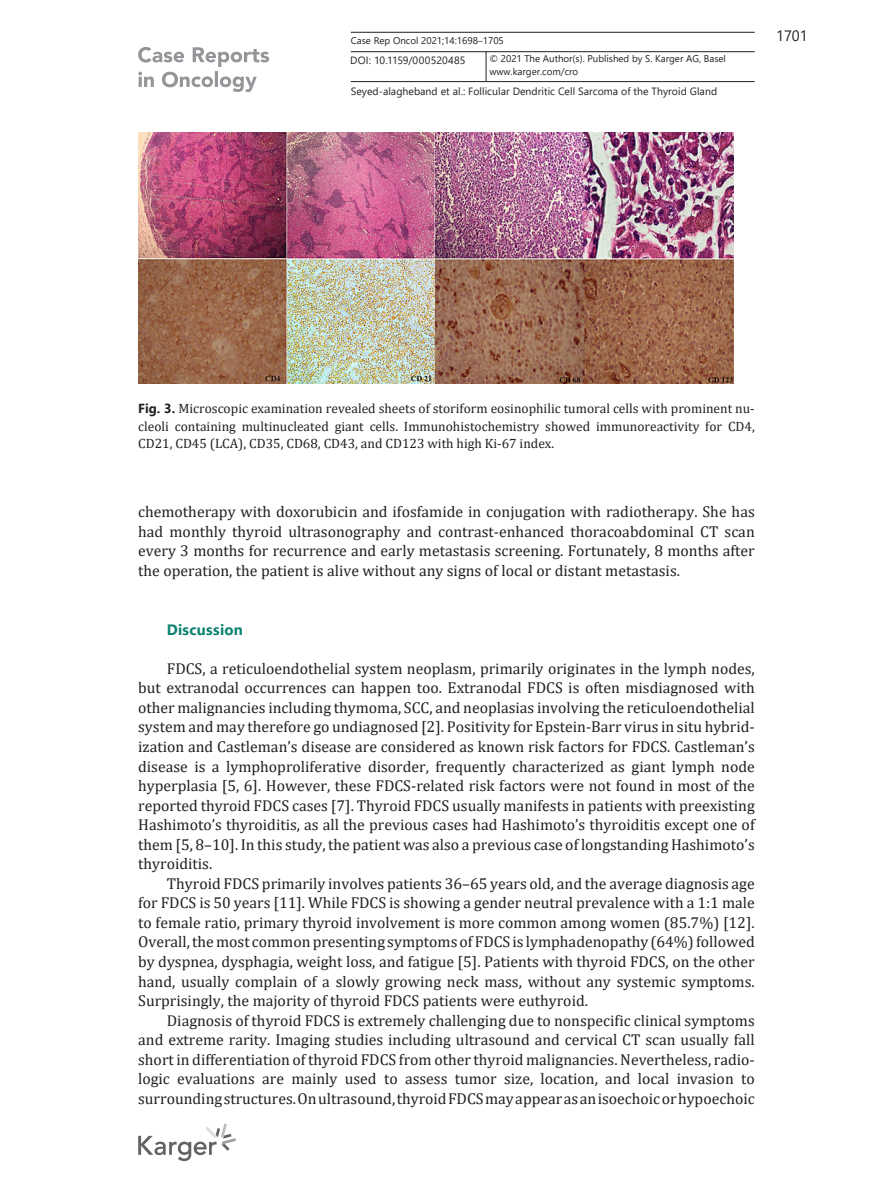
<style>
.page{position:relative;width:893px;height:1191px;background:#fff}
.page>*{position:absolute;margin:0;border:0;box-sizing:border-box;transform-origin:0 0}
.t1{font:15.75px/19.5px "Cambria";color:#231f20;text-align:justify}
.t2{font:700 15px "Segoe UI";letter-spacing:.015em;color:#0c8270}
.t3{font:15px "Segoe UI";color:#231f20}
.t4{font:13.5px/17.4px "Cambria";color:#231f20;text-align:justify}
.t5{font:10.5px "Segoe UI";letter-spacing:.005em;color:#231f20}
.t6{font:9.75px "Segoe UI";color:#231f20}
.s1{font-family:"Segoe UI";font-weight:700;font-size:13.2px}
</style>
<div class="page">
<svg style="left:138px;top:47px;width:131px;height:45px"></svg>
<hr style="left:351px;top:51px;width:404px;height:1px;background:#231f20">
<hr style="left:351px;top:81px;width:404px;height:1px;background:#231f20">
<hr style="left:351px;top:32px;width:404px;height:1px;background:#231f20">
<hr style="left:486px;top:51px;width:1px;height:30px;background:#231f20">
<svg style="left:138px;top:1123px;width:98px;height:38px"></svg>
<img style="left:138px;top:133px;width:596px;height:250px">
<p class="t6" style="left:351px;top:31px;width:155px">Case Rep Oncol 2021;14:1698–1705</p>
<p class="t5" style="left:350px;top:50px;width:117px">DOI: 10.1159/000520485</p>
<p class="t6" style="left:489px;top:50px;width:238px">© 2021 The Author(s). Published by S. Karger AG, Basel</p>
<p class="t6" style="left:489px;top:62px;width:90px">www.karger.com/cro</p>
<p class="t5" style="left:351px;top:81px;width:368px">Seyed-alagheband et al.: Follicular Dendritic Cell Sarcoma of the Thyroid Gland</p>
<p class="t3" style="left:776px;top:22px;width:33px">1701</p>
<p class="t4" style="left:138px;top:400px;width:618px"><span class="s1">Fig. 3.</span> Microscopic examination revealed sheets of storiform eosinophilic tumoral cells with prominent nu&shy;cleoli containing multinucleated giant cells. Immunohistochemistry showed immunoreactivity for CD4, CD21, CD45 (LCA), CD35, CD68, CD43, and CD123 with high Ki-67 index.</p>
<p class="t1" style="left:138px;top:502px;width:618px">chemotherapy with doxorubicin and ifosfamide in conjugation with radiotherapy. She has had monthly thyroid ultrasonography and contrast-enhanced thoracoabdominal CT scan every 3 months for recurrence and early metastasis screening. Fortunately, 8 months after the operation, the patient is alive without any signs of local or distant metastasis.</p>
<p class="t2" style="left:167px;top:615px;width:77px">Discussion</p>
<p class="t1" style="left:138px;top:658px;width:618px;text-indent:29px">FDCS, a reticuloendothelial system neoplasm, primarily originates in the lymph nodes, but extranodal occurrences can happen too. Extranodal FDCS is often misdiagnosed with other malignancies including thymoma, SCC, and neoplasias involving the reticuloendothelial system and may therefore go undiagnosed [2]. Positivity for Epstein-Barr virus in situ hybrid&shy;ization and Castleman’s disease are considered as known risk factors for FDCS. Castleman’s disease is a lymphoproliferative disorder, frequently characterized as giant lymph node hyperplasia [5, 6]. However, these FDCS-related risk factors were not found in most of the reported thyroid FDCS cases [7]. Thyroid FDCS usually manifests in patients with preexisting Hashimoto’s thyroiditis, as all the previous cases had Hashimoto’s thyroiditis except one of them [5, 8–10]. In this study, the patient was also a previous case of longstanding Hashimoto’s thyroiditis.</p>
<p class="t1" style="left:138px;top:873px;width:618px;text-indent:29px">Thyroid FDCS primarily involves patients 36–65 years old, and the average diagnosis age for FDCS is 50 years [11]. While FDCS is showing a gender neutral prevalence with a 1:1 male to female ratio, primary thyroid involvement is more common among women (85.7%) [12].<br>Overall, the most common presenting symptoms of FDCS is lymphadenopathy (64%) followed by dyspnea, dysphagia, weight loss, and fatigue [5]. Patients with thyroid FDCS, on the other hand, usually complain of a slowly growing neck mass, without any systemic symptoms.<br>Surprisingly, the majority of thyroid FDCS patients were euthyroid.</p>
<p class="t1" style="left:138px;top:1010px;width:618px;text-indent:29px">Diagnosis of thyroid FDCS is extremely challenging due to nonspecific clinical symptoms and extreme rarity. Imaging studies including ultrasound and cervical CT scan usually fall short in differentiation of thyroid FDCS from other thyroid malignancies. Nevertheless, radio&shy;logic evaluations are mainly used to assess tumor size, location, and local invasion to surrounding structures. On ultrasound, thyroid FDCS may appear as an isoechoic or hypoechoic</p>
</div>
